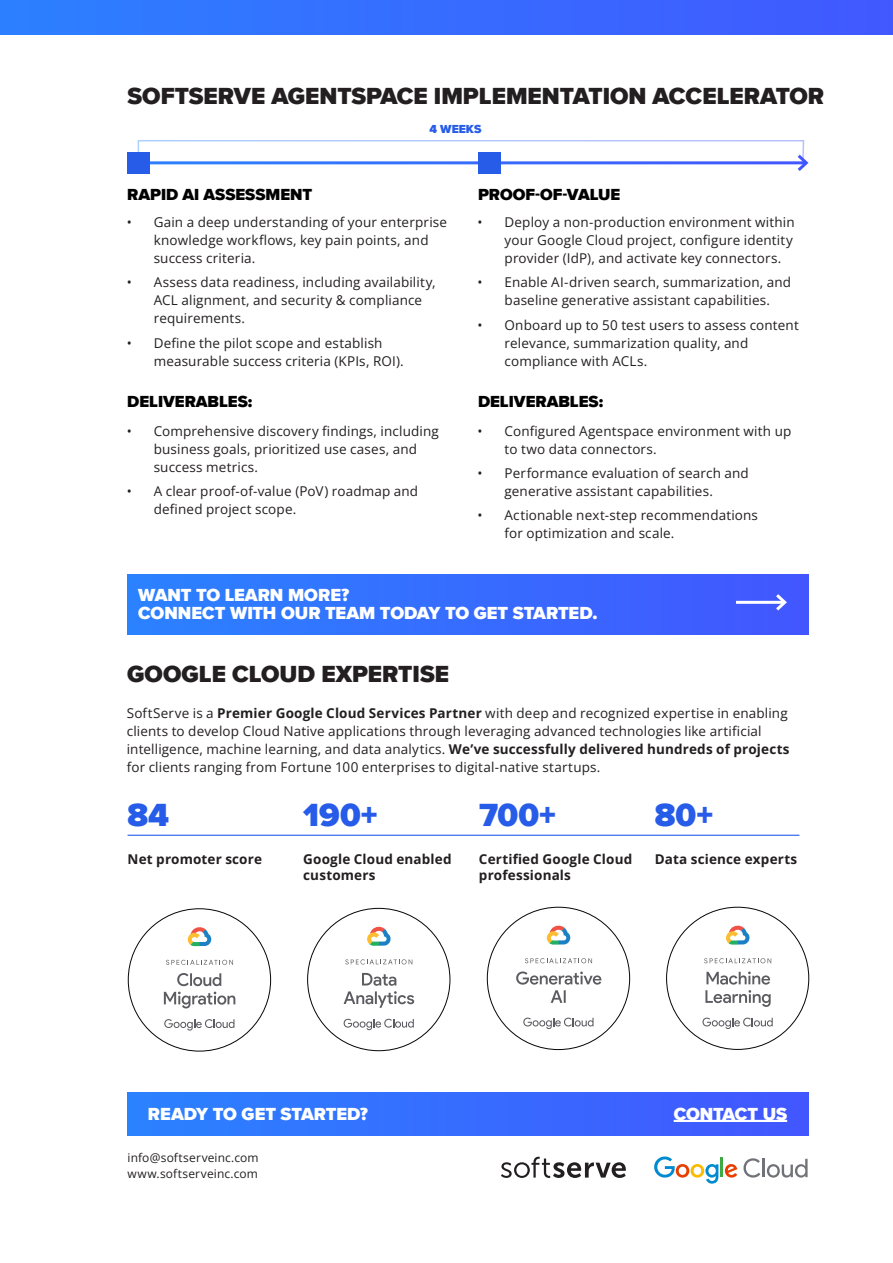
<style>
.page{position:relative;width:893px;height:1263px;background:#fff}
.page>*{position:absolute;margin:0;border:0;box-sizing:border-box;transform-origin:0 0}
.SELECT{font:900 33px "Proxima Nova";color:#265ce8}
.body{font:900 24px "Proxima Nova";color:#231f20}
.body-2{font:900 18px/18px "Proxima Nova";letter-spacing:-.005em;color:#fff}
.body-3{font:900 16.5px "Proxima Nova";color:#000}
.body-4{font:13.5px/18px "Open Sans";letter-spacing:.01em;color:#231f20}
.body-5{font:700 13.5px/16.5px "Open Sans";letter-spacing:.01em;color:#231f20}
.t1{font:12px/16.2px "Open Sans";letter-spacing:.01em;color:#231f20}
.body-6{font:900 12px "Proxima Nova";color:#265ce8}
.s1{font-weight:700}
</style>
<div class="page">
<svg style="left:501px;top:1157px;width:125px;height:21px"></svg>
<hr style="left:762px;top:1159px;width:3px;height:18px;background:#707278">
<svg style="left:767px;top:1159px;width:40px;height:18px"></svg>
<svg style="left:743px;top:1158px;width:17px;height:19px"></svg>
<svg style="left:654px;top:1156px;width:64px;height:27px"></svg>
<hr style="left:720px;top:1157px;width:3px;height:20px;background:#3faa41">
<svg style="left:725px;top:1164px;width:12px;height:13px"></svg>
<svg style="left:188px;top:927px;width:23px;height:19px"></svg>
<svg style="left:164px;top:1019px;width:70px;height:11px"></svg>
<svg style="left:166px;top:960px;width:67px;height:5px"></svg>
<svg style="left:164px;top:973px;width:71px;height:35px"></svg>
<svg style="left:367px;top:926px;width:24px;height:20px"></svg>
<svg style="left:344px;top:1019px;width:70px;height:11px"></svg>
<svg style="left:345px;top:959px;width:67px;height:5px"></svg>
<svg style="left:344px;top:973px;width:70px;height:35px"></svg>
<div style="left:127px;top:1093px;width:682px;height:42px;background:linear-gradient(to right,#2b82ff,#4357ff)"></div>
<div style="left:127px;top:574px;width:682px;height:60px;background:linear-gradient(to right,#2b82ff,#4256ff)"></div>
<div style="left:0;top:0;width:893px;height:35px;background:linear-gradient(to right,#2c80ff,#4158ff)"></div>
<hr style="left:128px;top:835px;width:671px;height:1px;background:#265ce8">
<svg style="left:137px;top:140px;width:672px;height:34px"></svg>
<div style="left:478px;top:152px;width:22px;height:21px;background:#265ce8"></div>
<div style="left:128px;top:152px;width:22px;height:21px;background:#265ce8"></div>
<hr style="left:674px;top:1120px;width:113px;height:2px;background:#fff">
<hr style="left:736px;top:601px;width:49px;height:3px;background:#fff">
<svg style="left:773px;top:591px;width:16px;height:23px"></svg>
<svg style="left:726px;top:925px;width:23px;height:20px"></svg>
<svg style="left:702px;top:1017px;width:71px;height:12px"></svg>
<svg style="left:704px;top:958px;width:67px;height:5px"></svg>
<svg style="left:705px;top:971px;width:66px;height:36px"></svg>
<svg style="left:547px;top:925px;width:23px;height:20px"></svg>
<svg style="left:523px;top:1017px;width:70px;height:12px"></svg>
<svg style="left:525px;top:958px;width:67px;height:5px"></svg>
<svg style="left:516px;top:971px;width:85px;height:32px"></svg>
<p class="body" style="left:128px;top:78px;width:698px">SOFTSERVE AGENTSPACE IMPLEMENTATION ACCELERATOR</p>
<p class="body-3" style="left:127px;top:182px;width:187px">RAPID AI ASSESSMENT</p>
<p class="body-6" style="left:429px;top:120px;width:53px">4 WEEKS</p>
<p class="body-3" style="left:478px;top:182px;width:144px">PROOF-OF-VALUE</p>
<p class="body-4" style="left:154px;top:213px;width:295px;text-indent:-27px">• Gain a deep understanding of your enterprise knowledge workflows, key pain points, and success criteria.</p>
<p class="body-4" style="left:154px;top:273px;width:283px;text-indent:-27px">• Assess data readiness, including availability,<br>ACL alignment, and security &amp; compliance requirements.</p>
<p class="body-4" style="left:154px;top:334px;width:252px;text-indent:-27px">• Define the pilot scope and establish measurable success criteria (KPIs, ROI).</p>
<p class="body-3" style="left:127px;top:389px;width:127px">DELIVERABLES:</p>
<p class="body-4" style="left:154px;top:421px;width:287px;text-indent:-27px">• Comprehensive discovery findings, including business goals, prioritized use cases, and success metrics.</p>
<p class="body-4" style="left:154px;top:482px;width:266px;text-indent:-27px">• A clear proof-of-value (PoV) roadmap and defined project scope.</p>
<p class="body-4" style="left:505px;top:213px;width:292px;text-indent:-27px">• Deploy a non-production environment within your Google Cloud project, configure identity provider (IdP), and activate key connectors.</p>
<p class="body-4" style="left:478px;top:273px;width:315px;text-align:center">• Enable AI-driven search, summarization, and baseline generative assistant capabilities.</p>
<p class="body-4" style="left:505px;top:316px;width:296px;text-indent:-27px">• Onboard up to 50 test users to assess content relevance, summarization quality, and compliance with ACLs.</p>
<p class="body-3" style="left:478px;top:389px;width:127px">DELIVERABLES:</p>
<p class="body-4" style="left:505px;top:421px;width:288px;text-indent:-27px">• Configured Agentspace environment with up to two data connectors.</p>
<p class="body-4" style="left:505px;top:464px;width:246px;text-indent:-27px">• Performance evaluation of search and generative assistant capabilities.</p>
<p class="body-4" style="left:505px;top:506px;width:255px;text-indent:-27px">• Actionable next-step recommendations for optimization and scale.</p>
<p class="body-2" style="left:138px;top:586px;width:461px">WANT TO LEARN MORE?<br>CONNECT WITH OUR TEAM TODAY TO GET STARTED.</p>
<p class="body" style="left:127px;top:656px;width:323px">GOOGLE CLOUD EXPERTISE</p>
<p class="body-4" style="left:127px;top:703px;width:664px">SoftServe is a <span class="s1">Premier Google Cloud Services Partner</span> with deep and recognized expertise in enabling clients to develop Cloud Native applications through leveraging advanced technologies like artificial intelligence, machine learning, and data analytics. <span class="s1">We’ve successfully delivered hundreds of projects </span>for clients ranging from Fortune 100 enterprises to digital-native startups.</p>
<p class="SELECT" style="left:128px;top:790px;width:43px">84</p>
<p class="SELECT" style="left:303px;top:790px;width:76px">190+</p>
<p class="SELECT" style="left:479px;top:790px;width:79px">700+</p>
<p class="SELECT" style="left:655px;top:790px;width:60px">80+</p>
<p class="body-5" style="left:128px;top:850px;width:136px">Net promoter score</p>
<p class="body-5" style="left:303px;top:850px;width:150px">Google Cloud enabled customers</p>
<p class="body-5" style="left:479px;top:850px;width:155px">Certified Google Cloud professionals</p>
<p class="body-5" style="left:655px;top:850px;width:144px">Data science experts</p>
<p class="body-2" style="left:148px;top:1105px;width:221px">READY TO GET STARTED?</p>
<p class="body-2" style="left:674px;top:1105px;width:115px">CONTACT US</p>
<p class="t1" style="left:128px;top:1149px;width:133px">info@softserveinc.com www.softserveinc.com</p>
</div>
